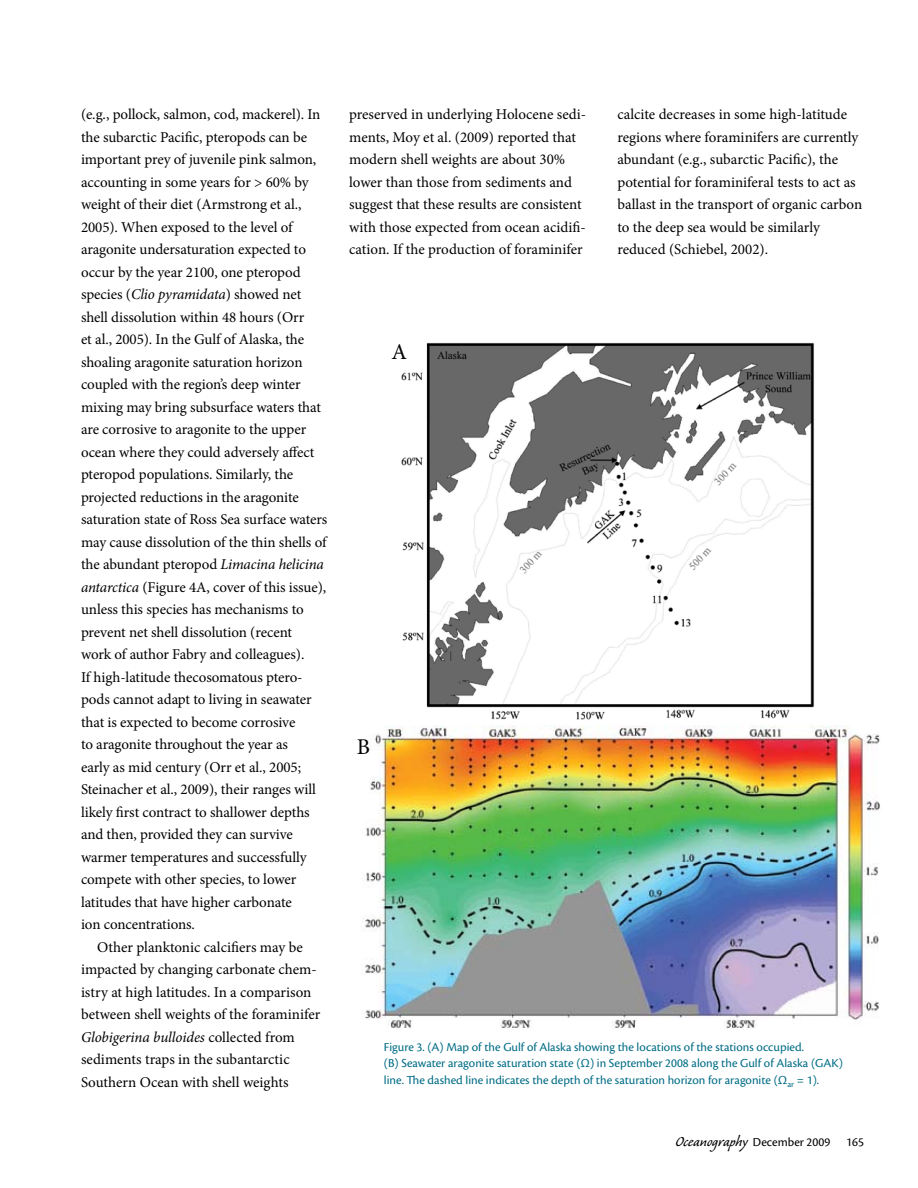
<style>
.page{position:relative;width:918px;height:1188px;background:#fff}
.page>*{position:absolute;margin:0;border:0;box-sizing:border-box;transform-origin:0 0}
.t1{font:22.5px "Minion Pro";color:#000}
.t2{font:18px "Caliban";color:#000}
.t3{font:15px/22.5px "Minion Pro";letter-spacing:-.005em;color:#000}
.t4{font:italic 15px "Minion Pro";letter-spacing:-.005em;color:#000}
.t5{font:12.75px/16.5px "Cronos Pro";color:#006c85}
.t6{font:12.75px "Cronos Pro";color:#000}
.s1{font-style:italic}
.s2{font-style:normal}
.s3{font-family:"Cronos Pro";font-size:12.75px}
</style>
<div class="page">
<img style="left:401px;top:342px;width:413px;height:378px">
<img style="left:361px;top:725px;width:519px;height:305px">
<p class="t3" style="left:81px;top:103px;width:241px">(e.g., pollock, salmon, cod, mackerel). In</p>
<p class="t3" style="left:81px;top:126px;width:228px">the subarctic Pacific, pteropods can be</p>
<p class="t3" style="left:81px;top:148px;width:237px">important prey of juvenile pink salmon,</p>
<p class="t3" style="left:81px;top:171px;width:229px">accounting in some years for &gt; 60% by</p>
<p class="t3" style="left:81px;top:193px;width:222px">weight of their diet (Armstrong et al.,</p>
<p class="t3" style="left:81px;top:216px;width:213px">2005). When exposed to the level of</p>
<p class="t3" style="left:81px;top:238px;width:227px">aragonite undersaturation expected to</p>
<p class="t3" style="left:81px;top:261px;width:221px">occur by the year 2100, one pteropod</p>
<p class="t3" style="left:81px;top:283px;width:222px">species (<span class="s1">Clio pyramidata</span>) showed net</p>
<p class="t3" style="left:81px;top:306px;width:225px">shell dissolution within 48 hours (Orr</p>
<p class="t3" style="left:81px;top:328px;width:225px">et al., 2005). In the Gulf of Alaska, the</p>
<p class="t3" style="left:81px;top:351px;width:223px">shoaling aragonite saturation horizon</p>
<p class="t3" style="left:81px;top:373px;width:221px">coupled with the region’s deep winter</p>
<p class="t3" style="left:81px;top:396px;width:242px">mixing may bring subsurface waters that</p>
<p class="t3" style="left:81px;top:418px;width:227px">are corrosive to aragonite to the upper</p>
<p class="t3" style="left:81px;top:441px;width:235px">ocean where they could adversely affect</p>
<p class="t3" style="left:81px;top:463px;width:214px">pteropod populations. Similarly, the</p>
<p class="t3" style="left:81px;top:486px;width:219px">projected reductions in the aragonite</p>
<p class="t3" style="left:81px;top:508px;width:248px">saturation state of Ross Sea surface waters</p>
<p class="t3" style="left:81px;top:531px;width:247px">may cause dissolution of the thin shells of</p>
<p class="t3" style="left:81px;top:553px;width:244px">the abundant pteropod <span class="s1">Limacina helicina</span></p>
<p class="t3" style="left:81px;top:576px;width:247px"><span class="s1">antarctica</span> (Figure 4A, cover of this issue),</p>
<p class="t3" style="left:81px;top:598px;width:224px">unless this species has mechanisms to</p>
<p class="t3" style="left:81px;top:621px;width:213px">prevent net shell dissolution (recent</p>
<p class="t3" style="left:81px;top:643px;width:225px">work of author Fabry and colleagues).</p>
<p class="t3" style="left:81px;top:666px;width:223px">If high-latitude thecosomatous ptero-</p>
<p class="t3" style="left:81px;top:688px;width:232px">pods cannot adapt to living in seawater</p>
<p class="t3" style="left:81px;top:711px;width:216px">that is expected to become corrosive</p>
<p class="t3" style="left:81px;top:733px;width:209px">to aragonite throughout the year as</p>
<p class="t3" style="left:81px;top:756px;width:222px">early as mid century (Orr et al., 2005;</p>
<p class="t3" style="left:81px;top:778px;width:237px">Steinacher et al., 2009), their ranges will</p>
<p class="t3" style="left:81px;top:801px;width:230px">likely first contract to shallower depths</p>
<p class="t3" style="left:81px;top:823px;width:213px">and then, provided they can survive</p>
<p class="t3" style="left:81px;top:846px;width:227px">warmer temperatures and successfully</p>
<p class="t3" style="left:81px;top:868px;width:217px">compete with other species, to lower</p>
<p class="t3" style="left:81px;top:891px;width:212px">latitudes that have higher carbonate</p>
<p class="t3" style="left:81px;top:913px;width:116px">ion concentrations.</p>
<p class="t3" style="left:97px;top:936px;width:207px">Other planktonic calcifiers may be</p>
<p class="t3" style="left:81px;top:958px;width:237px">impacted by changing carbonate chem-</p>
<p class="t3" style="left:81px;top:981px;width:232px">istry at high latitudes. In a comparison</p>
<p class="t3" style="left:81px;top:1003px;width:241px">between shell weights of the foraminifer</p>
<p class="t4" style="left:81px;top:1027px;width:215px">Globigerina bulloides <span class="s2">collected from</span></p>
<p class="t3" style="left:81px;top:1048px;width:210px">sediments traps in the subantarctic</p>
<p class="t3" style="left:81px;top:1071px;width:209px">Southern Ocean with shell weights</p>
<p class="t3" style="left:349px;top:103px;width:238px">preserved in underlying Holocene sedi&shy;ments, Moy et al. (2009) reported that modern shell weights are about 30% lower than those from sediments and suggest that these results are consistent with those expected from ocean acidifi&shy;cation. If the production of foraminifer</p>
<p class="t3" style="left:617px;top:103px;width:246px">calcite decreases in some high-latitude regions where foraminifers are currently abundant (e.g., subarctic Pacific), the potential for foraminiferal tests to act as ballast in the transport of organic carbon to the deep sea would be similarly reduced (Schiebel, 2002).</p>
<h1 class="t1" style="left:392px;top:337px;width:17px">A</h1>
<h1 class="t1" style="left:357px;top:731px;width:15px">B</h1>
<p class="t5" style="left:384px;top:1038px;width:461px">Figure 3. (A) Map of the Gulf of Alaska showing the locations of the stations occupied.<br>(B) Seawater aragonite saturation state (Ω) in September 2008 along the Gulf of Alaska (GAK) line. The dashed line indicates the depth of the saturation horizon for aragonite (Ω<sub>ar</sub> = 1).</p>
<p class="t2" style="left:675px;top:1132px;width:156px">Oceanography <span class="s3">December 2009</span></p>
<p class="t6" style="left:846px;top:1134px;width:19px">165</p>
</div>
